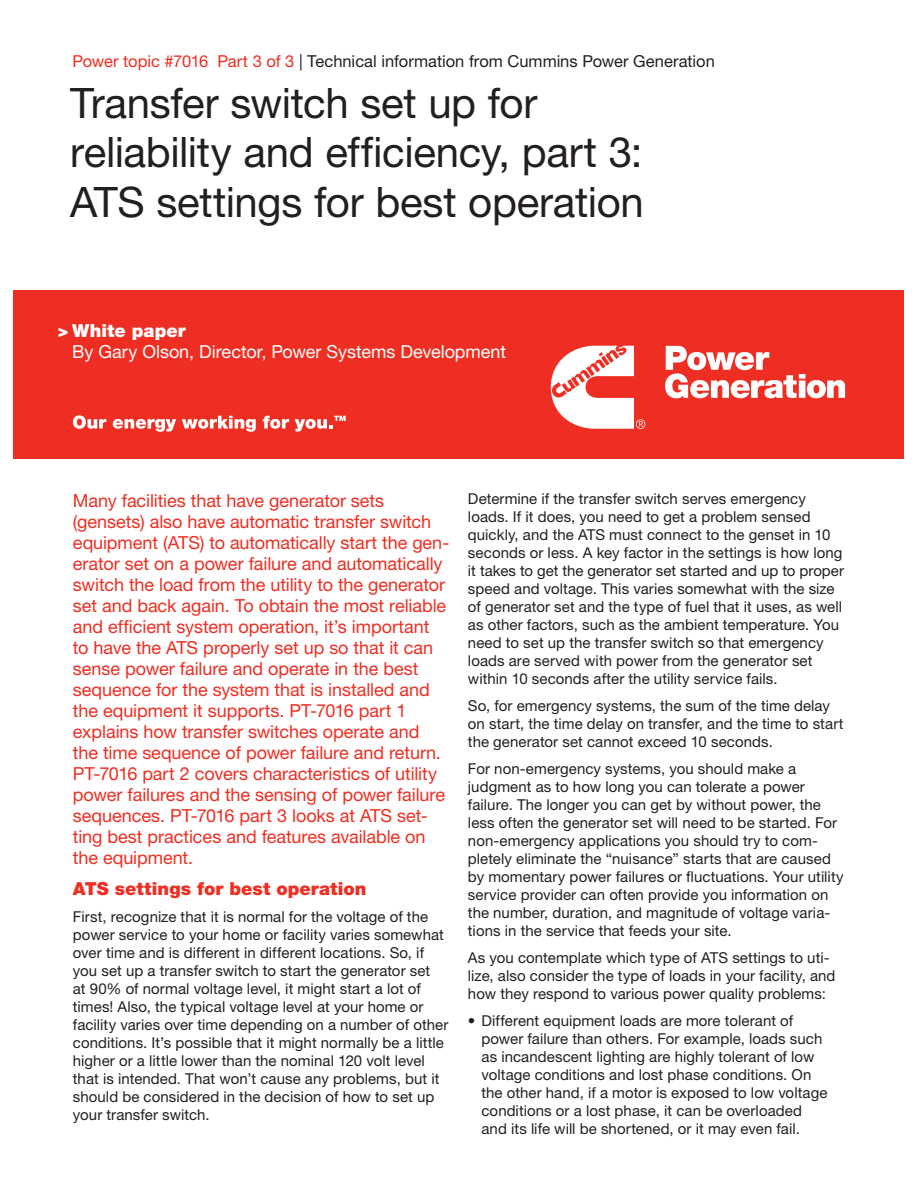
<style>
.page{position:relative;width:918px;height:1188px;background:#fff}
.page>*{position:absolute;margin:0;border:0;box-sizing:border-box;transform-origin:0 0}
.Headline{font:42px/49.5px "Helvetica Neue LT";letter-spacing:-.01em;color:#231f20}
.Intro_Copy{font:18px/21px "Helvetica Neue LT";letter-spacing:-.005em;color:#ee2e22}
.Description{font:18px "Helvetica Neue LT";color:#fff}
.Subhead_-_red{font:900 18px "Helvetica Neue LT";color:#ee2e22}
.Application_Title{font:900 18px "Helvetica Neue LT";letter-spacing:.005em;color:#fff}
.White_Paper_Topic{font:16.5px "Helvetica Neue LT";color:#231f20}
.Body_Copy{font:15px/18px "Helvetica Neue LT";letter-spacing:.005em;color:#231f20}
.Bulleted_Body_Copy{font:15px/18px "Helvetica Neue LT";letter-spacing:.005em;color:#231f20}
.s1{color:#ee2e22}
</style>
<div class="page">
<div style="left:14px;top:290px;width:890px;height:169px;background:#ee2e22"></div>
<svg style="left:665px;top:346px;width:180px;height:52px"></svg>
<svg style="left:551px;top:346px;width:94px;height:83px"></svg>
<svg style="left:73px;top:415px;width:33px;height:14px"></svg>
<svg style="left:113px;top:419px;width:63px;height:13px"></svg>
<svg style="left:182px;top:416px;width:74px;height:16px"></svg>
<svg style="left:263px;top:416px;width:26px;height:13px"></svg>
<svg style="left:295px;top:416px;width:51px;height:16px"></svg>
<p class="White_Paper_Topic" style="left:72px;top:51px;width:644px"><span class="s1">Power topic #7016 Part 3 of 3</span> | Technical information from Cummins Power Generation</p>
<p class="Headline" style="left:70px;top:77px;width:575px">Transfer switch set up for reliability and efficiency, part 3:<br>ATS settings for best operation</p>
<p class="Application_Title" style="left:58px;top:319px;width:125px">&gt; White paper</p>
<p class="Description" style="left:72px;top:340px;width:436px">By Gary Olson, Director, Power Systems Development</p>
<p class="Intro_Copy" style="left:73px;top:490px;width:378px">Many facilities that have generator sets (gensets) also have automatic transfer switch equipment (ATS) to automatically start the gen&shy;erator set on a power failure and automatically switch the load from the utility to the generator set and back again. To obtain the most reliable and efficient system operation, it’s important to have the ATS properly set up so that it can sense power failure and operate in the best sequence for the system that is installed and the equipment it supports. PT-7016 part 1 explains how transfer switches operate and<br>the time sequence of power failure and return.<br>PT-7016 part 2 covers characteristics of utility power failures and the sensing of power failure sequences. PT-7016 part 3 looks at ATS set&shy;ting best practices and features available on the equipment.</p>
<p class="Subhead_-_red" style="left:73px;top:878px;width:295px">ATS settings for best operation</p>
<p class="Body_Copy" style="left:73px;top:908px;width:377px">First, recognize that it is normal for the voltage of the power service to your home or facility varies somewhat over time and is different in different locations. So, if you set up a transfer switch to start the generator set<br>at 90% of normal voltage level, it might start a lot of times! Also, the typical voltage level at your home or facility varies over time depending on a number of other conditions. It’s possible that it might normally be a little higher or a little lower than the nominal 120 volt level that is intended. That won’t cause any problems, but it should be considered in the decision of how to set up your transfer switch.</p>
<p class="Body_Copy" style="left:468px;top:490px;width:378px">Determine if the transfer switch serves emergency loads. If it does, you need to get a problem sensed quickly, and the ATS must connect to the genset in 10 seconds or less. A key factor in the settings is how long it takes to get the generator set started and up to proper speed and voltage. This varies somewhat with the size of generator set and the type of fuel that it uses, as well as other factors, such as the ambient temperature. You need to set up the transfer switch so that emergency loads are served with power from the generator set within 10 seconds after the utility service fails.</p>
<p class="Body_Copy" style="left:468px;top:697px;width:377px">So, for emergency systems, the sum of the time delay on start, the time delay on transfer, and the time to start the generator set cannot exceed 10 seconds.</p>
<p class="Body_Copy" style="left:468px;top:760px;width:377px">For non-emergency systems, you should make a judgment as to how long you can tolerate a power failure. The longer you can get by without power, the less often the generator set will need to be started. For non-emergency applications you should try to com&shy;pletely eliminate the “nuisance” starts that are caused by momentary power failures or fluctuations. Your utility service provider can often provide you information on the number, duration, and magnitude of voltage varia&shy;tions in the service that feeds your site.</p>
<p class="Body_Copy" style="left:468px;top:949px;width:369px">As you contemplate which type of ATS settings to uti&shy;lize, also consider the type of loads in your facility, and how they respond to various power quality problems:</p>
<p class="Bulleted_Body_Copy" style="left:481px;top:1012px;width:347px;text-indent:-14px">• Different equipment loads are more tolerant of power failure than others. For example, loads such as incandescent lighting are highly tolerant of low voltage conditions and lost phase conditions. On the other hand, if a motor is exposed to low voltage conditions or a lost phase, it can be overloaded and its life will be shortened, or it may even fail.</p>
</div>
